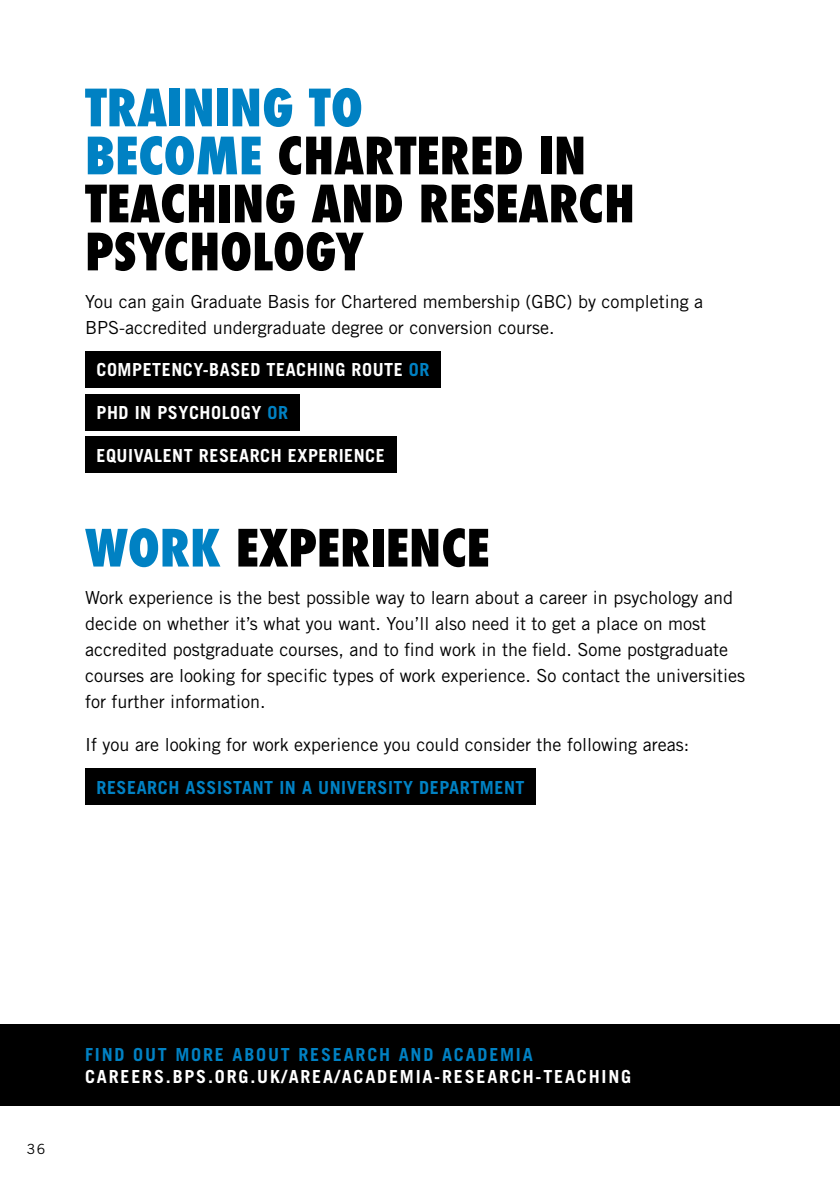
<style>
.page{position:relative;width:840px;height:1191px;background:#fff}
.page>*{position:absolute;margin:0;border:0;box-sizing:border-box;transform-origin:0 0}
.Headline_2{font:800 condensed 50px/48px "Futura";color:#000}
.Body{font:18px/26px "Trade Gothic";color:#000}
.Text_Bold{font:700 18px/22px "Trade Gothic";letter-spacing:.1em;color:#fff}
.Bullet_Black{font:700 18px "Trade Gothic";letter-spacing:.03em;color:#fff}
.Bullet_Black-2{font:700 18px "Trade Gothic";letter-spacing:.03em;color:#0081c3}
.t1{font:14px "Trade Gothic";color:#000}
.s1{color:#0081c3}
</style>
<div class="page">
<div style="left:85px;top:351px;width:355px;height:37px;background:#000"></div>
<div style="left:85px;top:394px;width:214px;height:36px;background:#000"></div>
<div style="left:85px;top:436px;width:311px;height:37px;background:#000"></div>
<div style="left:85px;top:768px;width:450px;height:37px;background:#000"></div>
<div style="left:0;top:1024px;width:839px;height:82px;background:#000"></div>
<p class="Headline_2" style="left:85px;top:84px;width:551px"><span class="s1">TRAINING TO<br>BECOME</span> CHARTERED IN<br>TEACHING AND RESEARCH<br>PSYCHOLOGY</p>
<p class="Body" style="left:85px;top:288px;width:619px">You can gain Graduate Basis for Chartered membership (GBC) by completing a<br>BPS-accredited undergraduate degree or conversion course.</p>
<p class="Bullet_Black" style="left:96px;top:359px;width:334px">COMPETENCY-BASED TEACHING ROUTE <span class="s1">OR</span></p>
<p class="Bullet_Black" style="left:96px;top:401px;width:193px">PHD IN PSYCHOLOGY <span class="s1">OR</span></p>
<p class="Bullet_Black" style="left:96px;top:444px;width:290px">EQUIVALENT RESEARCH EXPERIENCE</p>
<p class="Headline_2" style="left:85px;top:524px;width:406px"><span class="s1">WORK</span> EXPERIENCE</p>
<p class="Body" style="left:85px;top:584px;width:661px">Work experience is the best possible way to learn about a career in psychology and decide on whether it’s what you want. You’ll also need it to get a place on most accredited postgraduate courses, and to find work in the field. Some postgraduate courses are looking for specific types of work experience. So contact the universities for further information.</p>
<p class="Body" style="left:85px;top:731px;width:605px">If you are looking for work experience you could consider the following areas:</p>
<p class="Bullet_Black-2" style="left:96px;top:776px;width:429px">RESEARCH ASSISTANT IN A UNIVERSITY DEPARTMENT</p>
<p class="t1" style="left:27px;top:1140px;width:20px">36</p>
<p class="Text_Bold" style="left:85px;top:1043px;width:547px"><span class="s1">FIND OUT MORE ABOUT RESEARCH AND ACADEMIA<br></span>CAREERS.BPS.ORG.UK/AREA/ACADEMIA-RESEARCH-TEACHING</p>
</div>
